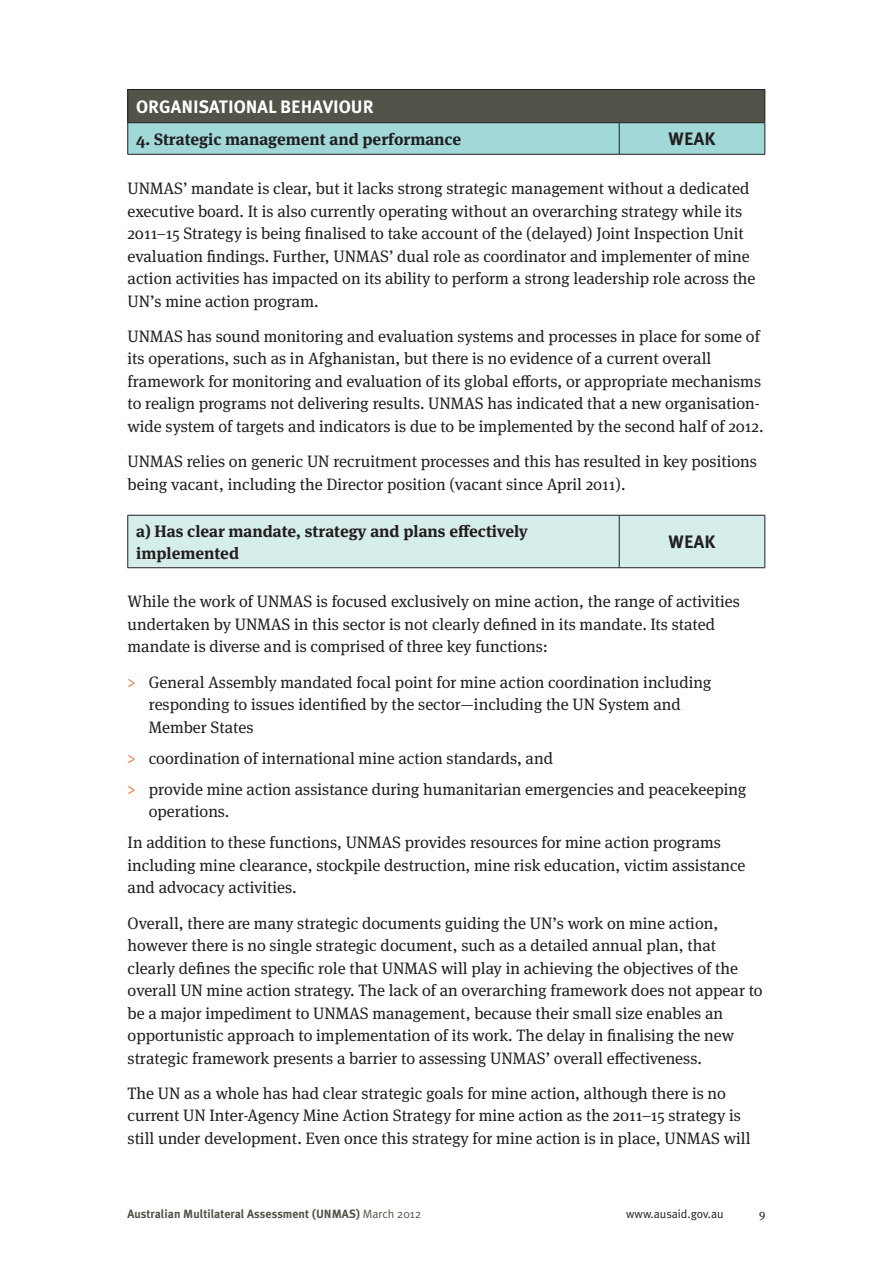
<style>
.page{position:relative;width:893px;height:1263px;background:#fff}
.page>*{position:absolute;margin:0;border:0;box-sizing:border-box;transform-origin:0 0}
._08a__TABLE_HEADING{font:700 18px "Meta Plus";color:#fff}
._08bbbb_RIGHT_COLUMN{font:700 18px "Meta Plus";color:#231f20}
._04__BODY_TEXT{font:16.5px/22.5px "Meta Serif OT";color:#231f20}
._05a__DOT_POINTS{font:16.5px/22.5px "Meta Serif OT";color:#231f20}
._04__BODY_TEXT-2{font:700 16.5px/22.5px "Meta Serif OT";color:#231f20}
.t1{font:700 12px "Meta Plus";color:#53534a}
.t2{font:12px "Meta Plus Normal";color:#231f20}
.t3{font:12px "Meta Serif OT";color:#231f20}
.s1{color:#f26631}
.s2{font-family:"Meta Plus Normal";font-weight:400}
</style>
<div class="page">
<div style="left:128px;top:89px;width:637px;height:34px;background:#53534a"></div>
<svg style="left:128px;top:123px;width:637px;height:31px;background:#9ed6d4"></svg>
<hr style="left:128px;top:89px;width:491px;height:1px;background:#231f20">
<hr style="left:619px;top:89px;width:146px;height:1px;background:#231f20">
<hr style="left:619px;top:123px;width:1px;height:31px;background:#231f20">
<hr style="left:127px;top:90px;width:1px;height:33px;background:#231f20">
<hr style="left:765px;top:90px;width:1px;height:33px;background:#231f20">
<hr style="left:128px;top:122px;width:491px;height:1px;background:#231f20">
<hr style="left:127px;top:123px;width:1px;height:31px;background:#231f20">
<hr style="left:619px;top:122px;width:146px;height:1px;background:#231f20">
<hr style="left:765px;top:123px;width:1px;height:31px;background:#231f20">
<hr style="left:128px;top:154px;width:491px;height:1px;background:#231f20">
<hr style="left:619px;top:154px;width:146px;height:1px;background:#231f20">
<div style="left:128px;top:516px;width:637px;height:51px;background:#d5edeb"></div>
<hr style="left:128px;top:515px;width:491px;height:1px;background:#231f20">
<hr style="left:619px;top:515px;width:146px;height:1px;background:#231f20">
<hr style="left:619px;top:515px;width:1px;height:52px;background:#231f20">
<hr style="left:128px;top:567px;width:491px;height:1px;background:#231f20">
<hr style="left:619px;top:567px;width:146px;height:1px;background:#231f20">
<hr style="left:127px;top:515px;width:1px;height:52px;background:#231f20">
<hr style="left:765px;top:515px;width:1px;height:52px;background:#231f20">
<p class="_08a__TABLE_HEADING" style="left:136px;top:96px;width:239px">ORGANISATIONAL BEHAVIOUR</p>
<p class="_04__BODY_TEXT-2" style="left:136px;top:128px;width:327px">4. Strategic management and performance</p>
<p class="_08bbbb_RIGHT_COLUMN" style="left:669px;top:129px;width:48px">WEAK</p>
<p class="_04__BODY_TEXT" style="left:128px;top:177px;width:629px">UNMAS’ mandate is clear, but it lacks strong strategic management without a dedicated executive board. It is also currently operating without an overarching strategy while its 2011–15 Strategy is being finalised to take account of the (delayed) Joint Inspection Unit evaluation findings. Further, UNMAS’ dual role as coordinator and implementer of mine action activities has impacted on its ability to perform a strong leadership role across the UN’s mine action program.</p>
<p class="_04__BODY_TEXT" style="left:128px;top:325px;width:637px">UNMAS has sound monitoring and evaluation systems and processes in place for some of its operations, such as in Afghanistan, but there is no evidence of a current overall framework for monitoring and evaluation of its global efforts, or appropriate mechanisms to realign programs not delivering results. UNMAS has indicated that a new organisation&shy;wide system of targets and indicators is due to be implemented by the second half of 2012.</p>
<p class="_04__BODY_TEXT" style="left:128px;top:450px;width:631px">UNMAS relies on generic UN recruitment processes and this has resulted in key positions being vacant, including the Director position (vacant since April 2011).</p>
<p class="_04__BODY_TEXT-2" style="left:136px;top:520px;width:393px">a) Has clear mandate, strategy and plans effectively implemented</p>
<p class="_08bbbb_RIGHT_COLUMN" style="left:669px;top:532px;width:48px">WEAK</p>
<p class="_04__BODY_TEXT" style="left:128px;top:591px;width:614px">While the work of UNMAS is focused exclusively on mine action, the range of activities undertaken by UNMAS in this sector is not clearly defined in its mandate. Its stated mandate is diverse and is comprised of three key functions:</p>
<p class="_05a__DOT_POINTS" style="left:149px;top:671px;width:564px;text-indent:-21px"><span class="s1">&gt;</span> General Assembly mandated focal point for mine action coordination including responding to issues identified by the sector—including the UN System and<br>Member States</p>
<p class="_05a__DOT_POINTS" style="left:128px;top:747px;width:427px"><span class="s1">&gt;</span> coordination of international mine action standards, and</p>
<p class="_05a__DOT_POINTS" style="left:149px;top:778px;width:599px;text-indent:-21px"><span class="s1">&gt;</span> provide mine action assistance during humanitarian emergencies and peacekeeping operations.</p>
<p class="_04__BODY_TEXT" style="left:128px;top:832px;width:619px">In addition to these functions, UNMAS provides resources for mine action programs including mine clearance, stockpile destruction, mine risk education, victim assistance and advocacy activities.</p>
<p class="_04__BODY_TEXT" style="left:128px;top:912px;width:637px">Overall, there are many strategic documents guiding the UN’s work on mine action, however there is no single strategic document, such as a detailed annual plan, that clearly defines the specific role that UNMAS will play in achieving the objectives of the overall UN mine action strategy. The lack of an overarching framework does not appear to be a major impediment to UNMAS management, because their small size enables an opportunistic approach to implementation of its work. The delay in finalising the new strategic framework presents a barrier to assessing UNMAS’ overall effectiveness.</p>
<p class="_04__BODY_TEXT" style="left:128px;top:1082px;width:624px">The UN as a whole has had clear strategic goals for mine action, although there is no current UN Inter-Agency Mine Action Strategy for mine action as the 2011–15 strategy is still under development. Even once this strategy for mine action is in place, UNMAS will</p>
<p class="t1" style="left:128px;top:1207px;width:295px">Australian Multilateral Assessment (UNMAS) <span class="s2">March 2012</span></p>
<p class="t2" style="left:626px;top:1207px;width:99px">www.ausaid.gov.au</p>
<p class="t3" style="left:759px;top:1207px;width:8px">9</p>
</div>
